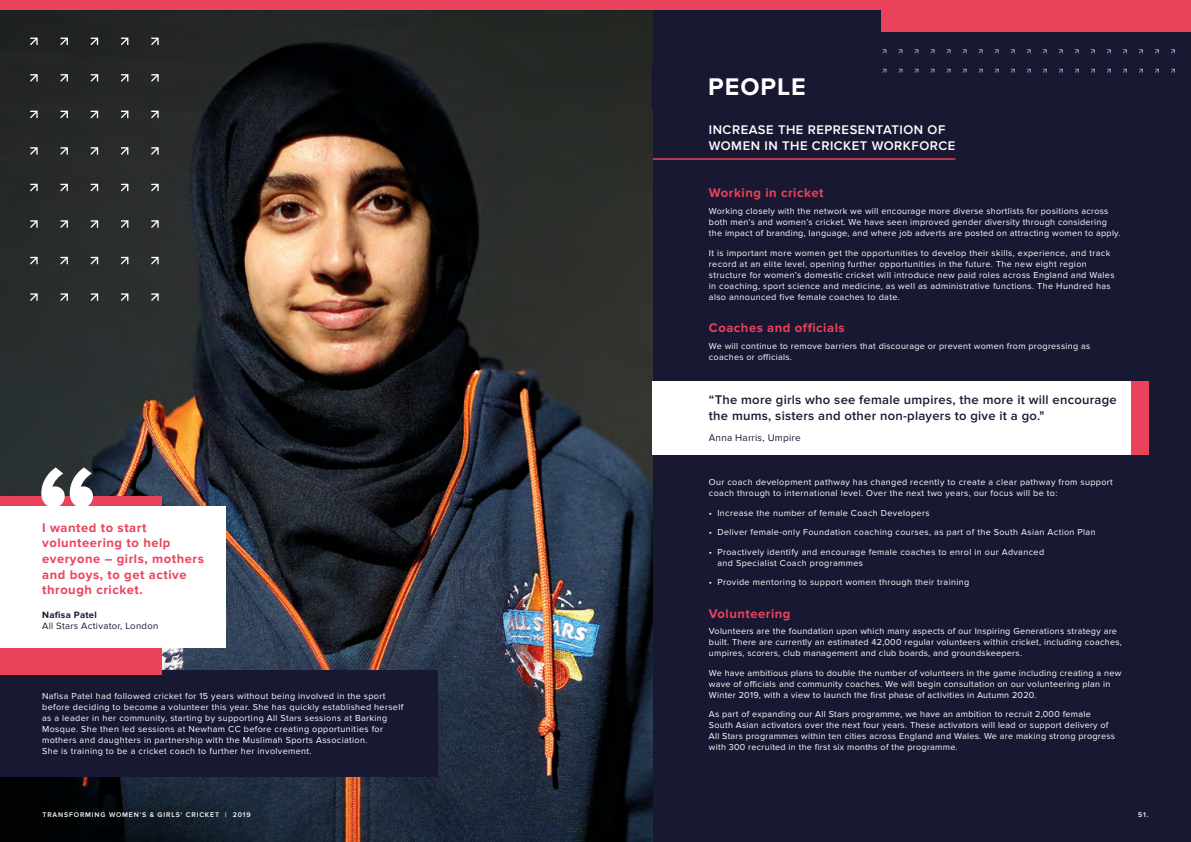
<style>
.page{position:relative;width:1191px;height:842px;background:#fff}
.page>*{position:absolute;margin:0;border:0;box-sizing:border-box;transform-origin:0 0}
.t1{font:700 139.4px "Proxima Nova";color:#fff}
.t2{font:700 25px "Proxima Nova";letter-spacing:.04em;color:#fff}
.t3{font:700 13px/15.6px "Proxima Nova";letter-spacing:.04em;color:#e9435c}
.t4{font:600 13px/15.6px "Proxima Nova";letter-spacing:.02em;color:#191832}
.t5{font:600 13px/15.6px "Proxima Nova";letter-spacing:.04em;color:#fff}
.t6{font:10px "Proxima Nova";letter-spacing:.02em;color:#191832}
.t7{font:9.5px "Proxima Nova";letter-spacing:.03em;color:#191832}
.t8{font:700 9.5px "Proxima Nova";letter-spacing:.03em;color:#191832}
.t9{font:9px/11px "Proxima Nova";letter-spacing:.04em;color:#fff}
.t10{font:600 7px "Proxima Nova";letter-spacing:.12em;color:#fff}
</style>
<div class="page">
<div style="left:652px;top:0;width:539px;height:842px;background:#191832"></div>
<hr style="left:638px;top:158px;width:317px;height:2px;background:#e9435c">
<img style="left:0;top:9px;width:652px;height:833px">
<div style="left:0;top:670px;width:438px;height:107px;background:#191832"></div>
<div style="left:0;top:496px;width:162px;height:179px;background:#e9435c"></div>
<div style="left:0;top:506px;width:225px;height:142px;background:#fff"></div>
<div style="left:0;top:0;width:1191px;height:9px;background:#e9435c"></div>
<div style="left:881px;top:0;width:310px;height:31px;background:#e9435c"></div>
<div style="left:652px;top:382px;width:496px;height:73px;background:#fff"></div>
<div style="left:1130px;top:382px;width:18px;height:73px;background:#e9435c"></div>
<svg style="left:882px;top:49px;width:4px;height:4px"></svg>
<svg style="left:898px;top:49px;width:4px;height:4px"></svg>
<svg style="left:914px;top:49px;width:4px;height:4px"></svg>
<svg style="left:930px;top:49px;width:4px;height:4px"></svg>
<svg style="left:946px;top:49px;width:4px;height:4px"></svg>
<svg style="left:962px;top:49px;width:4px;height:4px"></svg>
<svg style="left:978px;top:49px;width:4px;height:4px"></svg>
<svg style="left:994px;top:49px;width:4px;height:4px"></svg>
<svg style="left:1010px;top:49px;width:4px;height:4px"></svg>
<svg style="left:1026px;top:49px;width:4px;height:4px"></svg>
<svg style="left:1042px;top:49px;width:4px;height:4px"></svg>
<svg style="left:1058px;top:49px;width:4px;height:4px"></svg>
<svg style="left:1171px;top:49px;width:4px;height:4px"></svg>
<svg style="left:882px;top:69px;width:4px;height:4px"></svg>
<svg style="left:898px;top:69px;width:4px;height:4px"></svg>
<svg style="left:914px;top:69px;width:4px;height:4px"></svg>
<svg style="left:930px;top:69px;width:4px;height:4px"></svg>
<svg style="left:946px;top:69px;width:4px;height:4px"></svg>
<svg style="left:962px;top:69px;width:4px;height:4px"></svg>
<svg style="left:978px;top:69px;width:4px;height:4px"></svg>
<svg style="left:1171px;top:69px;width:4px;height:4px"></svg>
<svg style="left:30px;top:38px;width:8px;height:7px"></svg>
<svg style="left:60px;top:38px;width:8px;height:7px"></svg>
<svg style="left:91px;top:38px;width:7px;height:7px"></svg>
<svg style="left:121px;top:38px;width:7px;height:7px"></svg>
<svg style="left:151px;top:38px;width:8px;height:7px"></svg>
<svg style="left:30px;top:74px;width:8px;height:8px"></svg>
<svg style="left:60px;top:74px;width:8px;height:8px"></svg>
<svg style="left:91px;top:74px;width:7px;height:8px"></svg>
<svg style="left:121px;top:74px;width:7px;height:8px"></svg>
<svg style="left:151px;top:74px;width:8px;height:8px"></svg>
<svg style="left:30px;top:111px;width:8px;height:7px"></svg>
<svg style="left:60px;top:111px;width:8px;height:7px"></svg>
<svg style="left:91px;top:111px;width:7px;height:7px"></svg>
<svg style="left:121px;top:111px;width:7px;height:7px"></svg>
<svg style="left:151px;top:111px;width:8px;height:7px"></svg>
<svg style="left:30px;top:147px;width:8px;height:8px"></svg>
<svg style="left:60px;top:147px;width:8px;height:8px"></svg>
<svg style="left:91px;top:147px;width:7px;height:8px"></svg>
<svg style="left:121px;top:147px;width:7px;height:8px"></svg>
<svg style="left:151px;top:147px;width:8px;height:8px"></svg>
<svg style="left:30px;top:184px;width:8px;height:7px"></svg>
<svg style="left:60px;top:184px;width:8px;height:7px"></svg>
<svg style="left:91px;top:184px;width:7px;height:7px"></svg>
<svg style="left:121px;top:184px;width:7px;height:7px"></svg>
<svg style="left:151px;top:184px;width:8px;height:7px"></svg>
<svg style="left:30px;top:220px;width:8px;height:8px"></svg>
<svg style="left:60px;top:220px;width:8px;height:8px"></svg>
<svg style="left:91px;top:220px;width:7px;height:8px"></svg>
<svg style="left:121px;top:220px;width:7px;height:8px"></svg>
<svg style="left:151px;top:220px;width:8px;height:8px"></svg>
<svg style="left:30px;top:257px;width:8px;height:7px"></svg>
<svg style="left:60px;top:257px;width:8px;height:7px"></svg>
<svg style="left:91px;top:257px;width:7px;height:7px"></svg>
<svg style="left:121px;top:257px;width:7px;height:7px"></svg>
<svg style="left:151px;top:257px;width:8px;height:7px"></svg>
<svg style="left:30px;top:293px;width:8px;height:8px"></svg>
<svg style="left:60px;top:293px;width:8px;height:8px"></svg>
<svg style="left:91px;top:293px;width:7px;height:8px"></svg>
<svg style="left:121px;top:293px;width:7px;height:8px"></svg>
<svg style="left:151px;top:293px;width:8px;height:8px"></svg>
<div style="left:651px;top:65px;width:159px;height:43px;background:#191832"></div>
<h2 class="t2" style="left:708px;top:72px;width:99px">PEOPLE</h2>
<h3 class="t5" style="left:709px;top:122px;width:248px">INCREASE THE REPRESENTATION OF<br>WOMEN IN THE CRICKET WORKFORCE</h3>
<h3 class="t3" style="left:709px;top:186px;width:116px">Working in cricket</h3>
<p class="t9" style="left:709px;top:206px;width:413px">Working closely with the network we will encourage more diverse shortlists for positions across both men’s and women’s cricket. We have seen improved gender diversity through considering the impact of branding, language, and where job adverts are posted on attracting women to apply.</p>
<p class="t9" style="left:709px;top:247px;width:407px">It is important more women get the opportunities to develop their skills, experience, and track record at an elite level, opening further opportunities in the future. The new eight region structure for women’s domestic cricket will introduce new paid roles across England and Wales in coaching, sport science and medicine, as well as administrative functions. The Hundred has also announced five female coaches to date.</p>
<h3 class="t3" style="left:709px;top:320px;width:137px">Coaches and officials</h3>
<p class="t9" style="left:709px;top:341px;width:383px">We will continue to remove barriers that discourage or prevent women from progressing as coaches or officials.</p>
<h1 class="t1" style="left:36px;top:435px;width:65px">“</h1>
<h3 class="t3" style="left:42px;top:520px;width:163px">I wanted to start volunteering to help everyone – girls, mothers and boys, to get active through cricket.</h3>
<p class="t8" style="left:42px;top:609px;width:56px">Nafisa Patel</p>
<p class="t7" style="left:42px;top:620px;width:118px">All Stars Activator, London</p>
<p class="t9" style="left:42px;top:690px;width:363px">Nafisa Patel had followed cricket for 15 years without being involved in the sport before deciding to become a volunteer this year. She has quickly established herself as a leader in her community, starting by supporting All Stars sessions at Barking Mosque. She then led sessions at Newham CC before creating opportunities for mothers and daughters in partnership with the Muslimah Sports Association.<br>She is training to be a cricket coach to further her involvement.</p>
<h3 class="t4" style="left:709px;top:392px;width:409px">“The more girls who see female umpires, the more it will encourage the mums, sisters and other non-players to give it a go."</h3>
<p class="t6" style="left:709px;top:432px;width:93px">Anna Harris, Umpire</p>
<p class="t9" style="left:709px;top:477px;width:405px">Our coach development pathway has changed recently to create a clear pathway from support coach through to international level. Over the next two years, our focus will be to:</p>
<p class="t9" style="left:709px;top:507px;width:222px">• Increase the number of female Coach Developers</p>
<p class="t9" style="left:709px;top:527px;width:388px">• Deliver female-only Foundation coaching courses, as part of the South Asian Action Plan</p>
<p class="t9" style="left:717px;top:546px;width:328px;text-indent:-9px">• Proactively identify and encourage female coaches to enrol in our Advanced and Specialist Coach programmes</p>
<p class="t9" style="left:709px;top:577px;width:262px">• Provide mentoring to support women through their training</p>
<h3 class="t3" style="left:709px;top:606px;width:83px">Volunteering</h3>
<p class="t9" style="left:709px;top:626px;width:414px">Volunteers are the foundation upon which many aspects of our Inspiring Generations strategy are built. There are currently an estimated 42,000 regular volunteers within cricket, including coaches, umpires, scorers, club management and club boards, and groundskeepers.</p>
<p class="t9" style="left:709px;top:668px;width:414px">We have ambitious plans to double the number of volunteers in the game including creating a new wave of officials and community coaches. We will begin consultation on our volunteering plan in<br>Winter 2019, with a view to launch the first phase of activities in Autumn 2020.</p>
<p class="t9" style="left:709px;top:709px;width:408px">As part of expanding our All Stars programme, we have an ambition to recruit 2,000 female South Asian activators over the next four years. These activators will lead or support delivery of All Stars programmes within ten cities across England and Wales. We are making strong progress with 300 recruited in the first six months of the programme.</p>
<p class="t10" style="left:43px;top:811px;width:210px">TRANSFORMING WOMEN'S &amp; GIRLS' CRICKET | 2019</p>
<p class="t10" style="left:1138px;top:811px;width:12px">51.</p>
</div>
